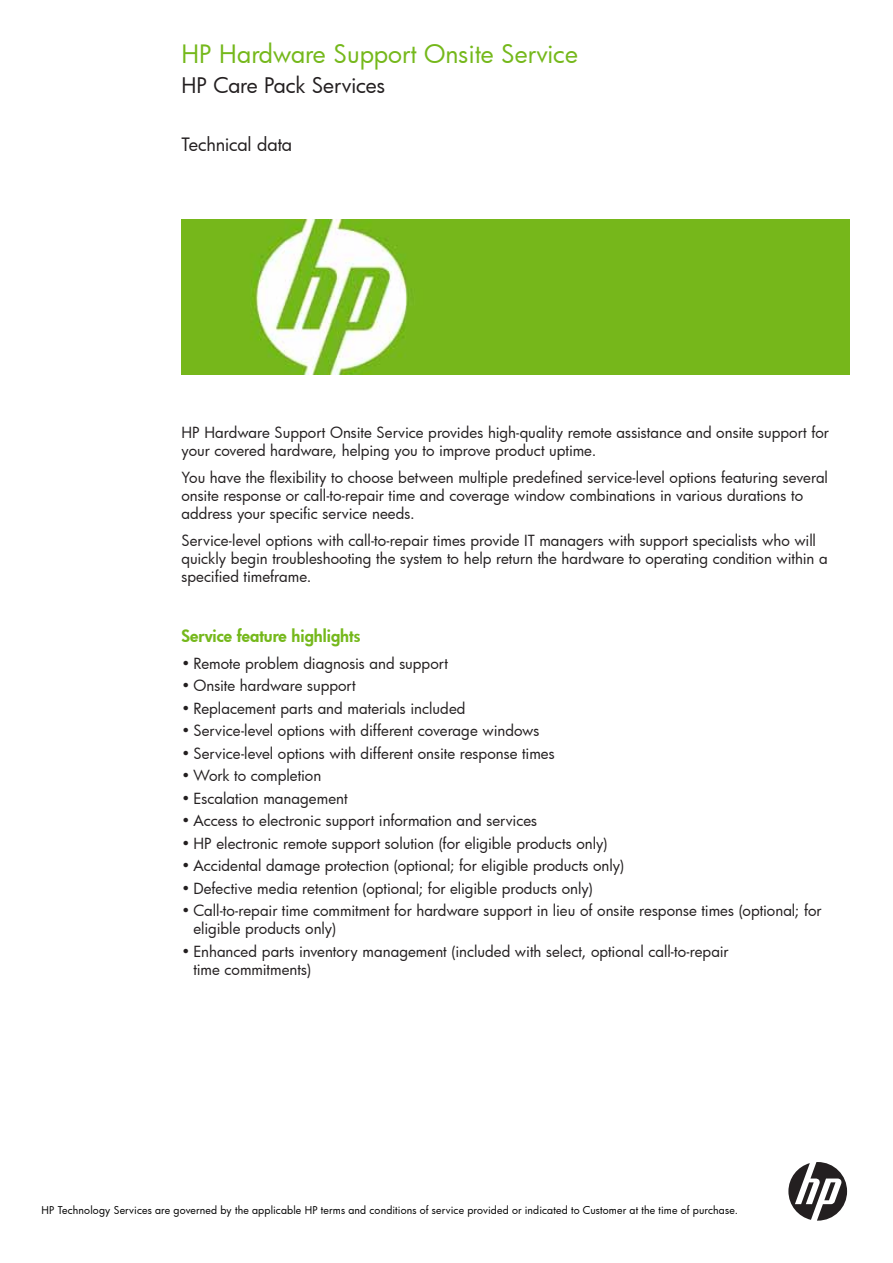
<style>
.page{position:relative;width:893px;height:1263px;background:#fff}
.page>*{position:absolute;margin:0;border:0;box-sizing:border-box;transform-origin:0 0}
.title_1{font:24.75px "Futura Bk";color:#75b81b}
.subtitle_1_11_24_bl{font:21px "Futura Bk";letter-spacing:-.015em;color:#231f20}
.subtitle_1_11_24_bl-2{font:18px "Futura Bk";letter-spacing:-.015em;color:#231f20}
.title_1-2{font:800 16.5px "Futura";color:#75b81b}
.bullet_level_1{font:15px/18px "Futura Bk";color:#231f20}
.text{font:15px/18px "Futura Bk";letter-spacing:-.005em;color:#231f20}
.t1{font:10.5px "Futura Bk";letter-spacing:.015em;color:#000}
</style>
<div class="page">
<img style="left:181px;top:220px;width:668px;height:155px">
<svg style="left:788px;top:1162px;width:59px;height:59px"></svg>
<p class="title_1" style="left:181px;top:37px;width:398px">HP Hardware Support Onsite Service</p>
<p class="subtitle_1_11_24_bl" style="left:181px;top:71px;width:205px">HP Care Pack Services</p>
<p class="subtitle_1_11_24_bl-2" style="left:181px;top:132px;width:112px">Technical data</p>
<p class="text" style="left:181px;top:423px;width:649px">HP Hardware Support Onsite Service provides high-quality remote assistance and onsite support for your covered hardware, helping you to improve product uptime.</p>
<p class="text" style="left:181px;top:468px;width:648px">You have the flexibility to choose between multiple predefined service-level options featuring several onsite response or call-to-repair time and coverage window combinations in various durations to address your specific service needs.</p>
<p class="text" style="left:181px;top:531px;width:647px">Service-level options with call-to-repair times provide IT managers with support specialists who will quickly begin troubleshooting the system to help return the hardware to operating condition within a specified timeframe.</p>
<p class="title_1-2" style="left:181px;top:625px;width:180px">Service feature highlights</p>
<p class="bullet_level_1" style="left:181px;top:654px;width:268px">• Remote problem diagnosis and support</p>
<p class="bullet_level_1" style="left:181px;top:677px;width:176px">• Onsite hardware support</p>
<p class="bullet_level_1" style="left:181px;top:699px;width:285px">• Replacement parts and materials included</p>
<p class="bullet_level_1" style="left:181px;top:722px;width:359px">• Service-level options with different coverage windows</p>
<p class="bullet_level_1" style="left:181px;top:744px;width:375px">• Service-level options with different onsite response times</p>
<p class="bullet_level_1" style="left:181px;top:767px;width:141px">• Work to completion</p>
<p class="bullet_level_1" style="left:181px;top:789px;width:168px">• Escalation management</p>
<p class="bullet_level_1" style="left:181px;top:812px;width:357px">• Access to electronic support information and services</p>
<p class="bullet_level_1" style="left:181px;top:834px;width:427px">• HP electronic remote support solution (for eligible products only)</p>
<p class="bullet_level_1" style="left:181px;top:857px;width:444px">• Accidental damage protection (optional; for eligible products only)</p>
<p class="bullet_level_1" style="left:181px;top:879px;width:413px">• Defective media retention (optional; for eligible products only)</p>
<p class="bullet_level_1" style="left:193px;top:902px;width:629px;text-indent:-12px">• Call-to-repair time commitment for hardware support in lieu of onsite response times (optional; for eligible products only)</p>
<p class="bullet_level_1" style="left:193px;top:942px;width:536px;text-indent:-12px">• Enhanced parts inventory management (included with select, optional call-to-repair time commitments)</p>
<p class="t1" style="left:41px;top:1203px;width:698px">HP Technology Services are governed by the applicable HP terms and conditions of service provided or indicated to Customer at the time of purchase.</p>
</div>
